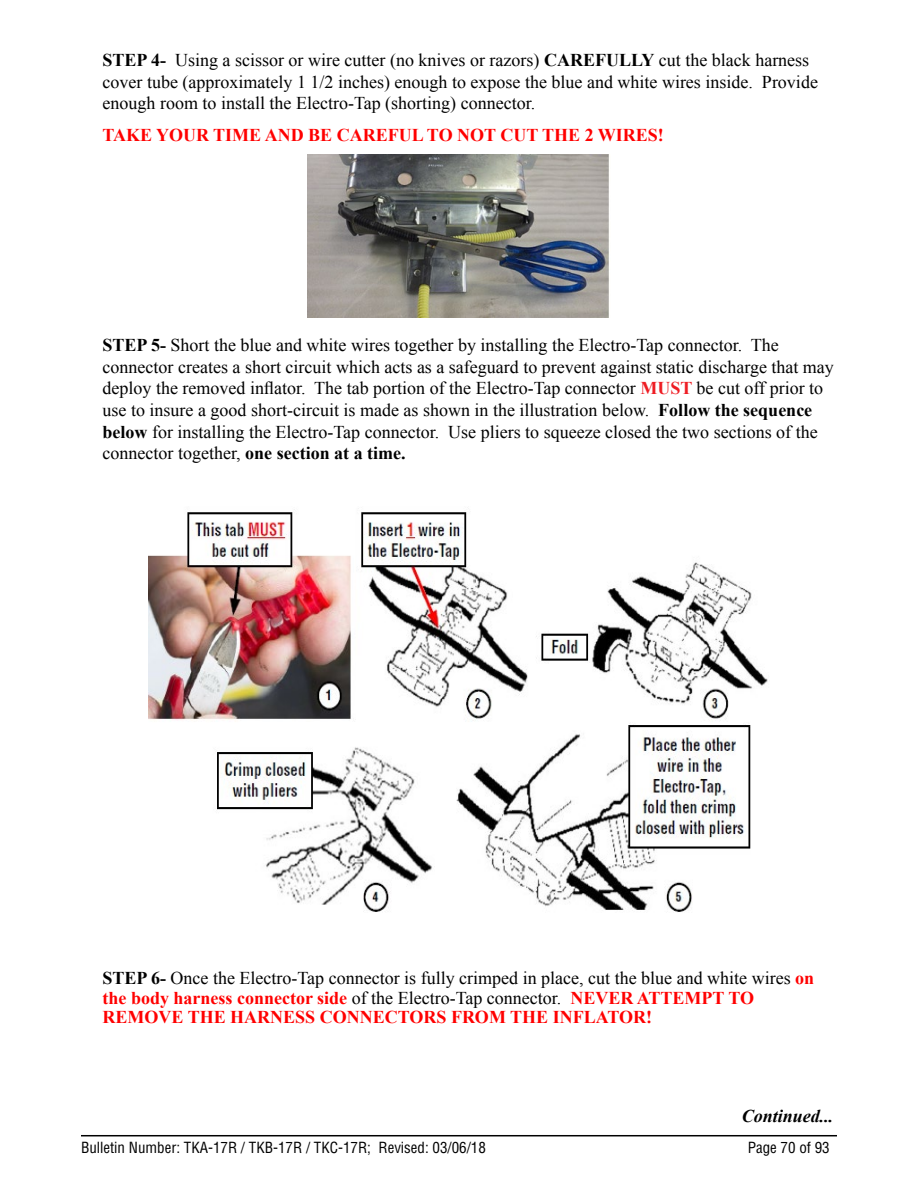
<style>
.page{position:relative;width:918px;height:1188px;background:#fff}
.page>*{position:absolute;margin:0;border:0;box-sizing:border-box;transform-origin:0 0}
.t1{font:18px/21.6px "Times New Roman";color:#000}
.t2{font:700 18px "Times New Roman";color:#f00}
.t3{font:italic 700 18px "Times New Roman";color:#000}
.t4{font:condensed 15px "Helvetica LT Std";color:#000}
.s1{font-weight:700}
.s2{font-weight:700;color:#ee1d24}
.s3{font-weight:700;color:#f00}
</style>
<div class="page">
<hr style="left:81px;top:1135px;width:756px;height:1px;background:#000">
<img style="left:307px;top:154px;width:302px;height:164px">
<img style="left:148px;top:509px;width:620px;height:403px">
<p class="t1" style="left:103px;top:49px;width:717px"><span class="s1">STEP 4-</span> Using a scissor or wire cutter (no knives or razors) <span class="s1">CAREFULLY</span> cut the black harness cover tube (approximately 1 1/2 inches) enough to expose the blue and white wires inside. Provide enough room to install the Electro-Tap (shorting) connector.</p>
<p class="t2" style="left:103px;top:122px;width:563px">TAKE YOUR TIME AND BE CAREFUL TO NOT CUT THE 2 WIRES!</p>
<p class="t1" style="left:103px;top:334px;width:733px"><span class="s1">STEP 5-</span> Short the blue and white wires together by installing the Electro-Tap connector. The connector creates a short circuit which acts as a safeguard to prevent against static discharge that may deploy the removed inflator. The tab portion of the Electro-Tap connector <span class="s2">MUST</span> be cut off prior to use to insure a good short-circuit is made as shown in the illustration below. <span class="s1">Follow the sequence below</span> for installing the Electro-Tap connector. Use pliers to squeeze closed the two sections of the connector together, <span class="s1">one section at a time.</span></p>
<p class="t1" style="left:103px;top:968px;width:713px;line-height:19.4px"><span class="s1">STEP 6-</span> Once the Electro-Tap connector is fully crimped in place, cut the blue and white wires <span class="s3">on the body harness connector side</span> of the Electro-Tap connector. <span class="s3">NEVER ATTEMPT TO<br>REMOVE THE HARNESS CONNECTORS FROM THE INFLATOR!</span></p>
<p class="t3" style="left:742px;top:1104px;width:93px">Continued...</p>
<p class="t4" style="left:81px;top:1138px;width:406px">Bulletin Number: TKA-17R / TKB-17R / TKC-17R; Revised: 03/06/18</p>
<p class="t4" style="left:748px;top:1138px;width:84px">Page 70 of 93</p>
</div>
